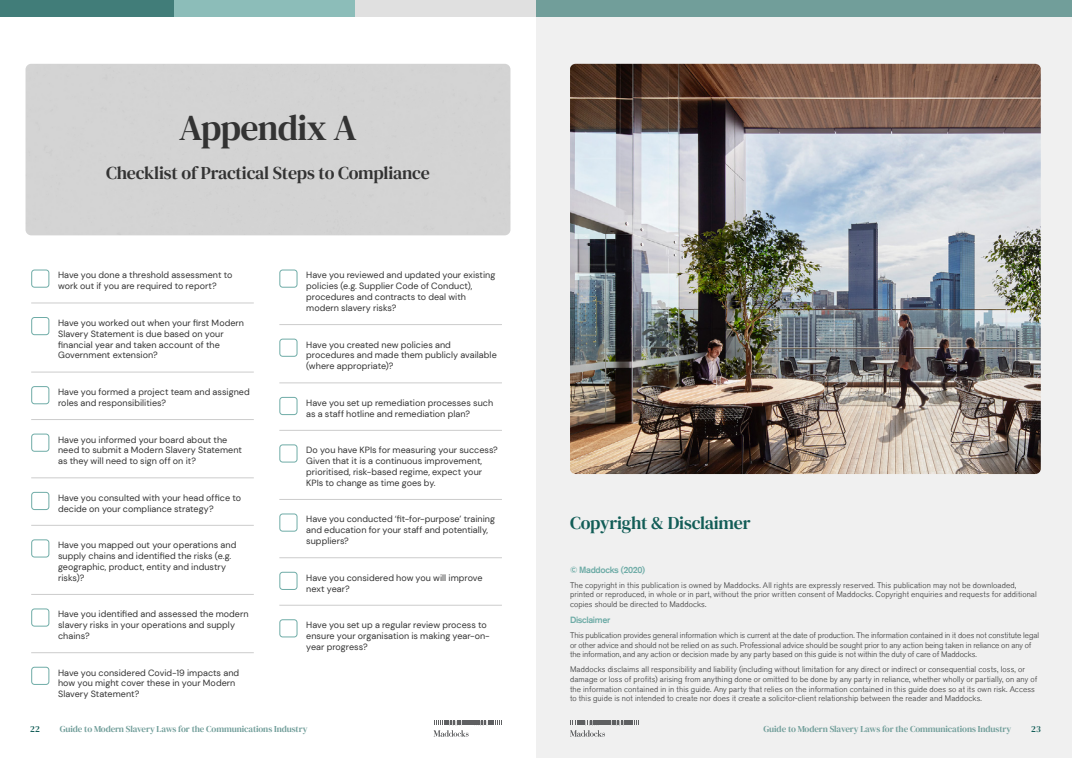
<style>
.page{position:relative;width:1072px;height:758px;background:#fff}
.page>*{position:absolute;margin:0;border:0;box-sizing:border-box;transform-origin:0 0}
.HEADING_-_CHAPTER_TE{font:36px "DM Serif Text";letter-spacing:-.02em;color:#333}
.INTRO_-_CHAPTER_-_CH{font:18px "DM Serif Text";letter-spacing:-.01em;color:#333}
.INTRO_-_CHAPTER_-_GR{font:18px "DM Serif Text";letter-spacing:-.01em;color:#125d57}
.BODY_-_CHARCOAL{font:9px/10.8px "DM Sans";letter-spacing:.005em;color:#333}
.t1{font:9px "DM Serif Text";letter-spacing:-.01em;color:#719e9a}
.HEADING_03_TEAL{font:9px "Akzidenz Grotesk BQ Medium";letter-spacing:-.04em;color:#6faca7}
.t2{font:9px "DM Serif Text";color:#125d57}
.BODY_CHARCOAL{font:8.1px/9.7px "Akzidenz Grotesk BQ Light";letter-spacing:.01em;color:#333}
</style>
<div class="page">
<div style="left:536px;top:17px;width:536px;height:741px;background:#f0f0f0"></div>
<div style="left:0;top:0;width:174px;height:17px;background:#417d79"></div>
<div style="left:536px;top:0;width:536px;height:17px;background:#719e9a"></div>
<div style="left:174px;top:0;width:181px;height:17px;background:#8cbdb9"></div>
<div style="left:355px;top:0;width:181px;height:17px;background:#e0e0e0"></div>
<svg style="left:570px;top:720px;width:69px;height:16px"></svg>
<svg style="left:433px;top:720px;width:69px;height:16px"></svg>
<img style="left:570px;top:64px;width:470px;height:410px">
<div style="left:31px;top:269px;width:18px;height:19px;border:1px solid #6faca7;border-radius:3px"></div>
<hr style="left:31px;top:303px;width:223px;height:1px;background:#ccc">
<div style="left:31px;top:317px;width:18px;height:18px;border:1px solid #6faca7;border-radius:3px"></div>
<hr style="left:31px;top:372px;width:223px;height:1px;background:#ccc">
<div style="left:31px;top:386px;width:18px;height:18px;border:1px solid #6faca7;border-radius:3px"></div>
<hr style="left:31px;top:419px;width:223px;height:1px;background:#ccc">
<div style="left:31px;top:433px;width:18px;height:19px;border:1px solid #6faca7;border-radius:3px"></div>
<hr style="left:31px;top:477px;width:223px;height:1px;background:#ccc">
<div style="left:31px;top:492px;width:18px;height:18px;border:1px solid #6faca7;border-radius:3px"></div>
<hr style="left:31px;top:525px;width:223px;height:1px;background:#ccc">
<div style="left:31px;top:539px;width:18px;height:18px;border:1px solid #6faca7;border-radius:3px"></div>
<hr style="left:31px;top:594px;width:223px;height:1px;background:#ccc">
<div style="left:31px;top:608px;width:18px;height:18px;border:1px solid #6faca7;border-radius:3px"></div>
<hr style="left:31px;top:652px;width:223px;height:1px;background:#ccc">
<div style="left:31px;top:666px;width:18px;height:19px;border:1px solid #6faca7;border-radius:3px"></div>
<div style="left:279px;top:269px;width:18px;height:19px;border:1px solid #6faca7;border-radius:3px"></div>
<hr style="left:279px;top:324px;width:223px;height:1px;background:#ccc">
<div style="left:279px;top:338px;width:18px;height:19px;border:1px solid #6faca7;border-radius:3px"></div>
<hr style="left:279px;top:382px;width:223px;height:1px;background:#ccc">
<div style="left:279px;top:397px;width:18px;height:18px;border:1px solid #6faca7;border-radius:3px"></div>
<hr style="left:279px;top:430px;width:223px;height:1px;background:#ccc">
<div style="left:279px;top:444px;width:18px;height:18px;border:1px solid #6faca7;border-radius:3px"></div>
<hr style="left:279px;top:499px;width:223px;height:1px;background:#ccc">
<div style="left:279px;top:513px;width:18px;height:18px;border:1px solid #6faca7;border-radius:3px"></div>
<hr style="left:279px;top:557px;width:223px;height:1px;background:#ccc">
<div style="left:279px;top:572px;width:18px;height:18px;border:1px solid #6faca7;border-radius:3px"></div>
<hr style="left:279px;top:605px;width:223px;height:1px;background:#ccc">
<div style="left:279px;top:619px;width:18px;height:18px;border:1px solid #6faca7;border-radius:3px"></div>
<p class="HEADING_-_CHAPTER_TE" style="left:179px;top:107px;width:179px">Appendix A</p>
<p class="INTRO_-_CHAPTER_-_CH" style="left:106px;top:163px;width:325px">Checklist of Practical Steps to Compliance</p>
<p class="BODY_-_CHARCOAL" style="left:58px;top:270px;width:176px">Have you done a threshold assessment to work out if you are required to report?</p>
<p class="BODY_-_CHARCOAL" style="left:58px;top:317px;width:187px">Have you worked out when your first Modern Slavery Statement is due based on your financial year and taken account of the Government extension?</p>
<p class="BODY_-_CHARCOAL" style="left:58px;top:386px;width:193px">Have you formed a project team and assigned roles and responsibilities?</p>
<p class="BODY_-_CHARCOAL" style="left:58px;top:434px;width:185px">Have you informed your board about the need to submit a Modern Slavery Statement as they will need to sign off on it?</p>
<p class="BODY_-_CHARCOAL" style="left:58px;top:492px;width:184px">Have you consulted with your head office to decide on your compliance strategy?</p>
<p class="BODY_-_CHARCOAL" style="left:58px;top:539px;width:180px">Have you mapped out your operations and supply chains and identified the risks (e.g. geographic, product, entity and industry risks)?</p>
<p class="BODY_-_CHARCOAL" style="left:58px;top:609px;width:192px">Have you identified and assessed the modern slavery risks in your operations and supply chains?</p>
<p class="BODY_-_CHARCOAL" style="left:58px;top:667px;width:183px">Have you considered Covid-19 impacts and how you might cover these in your Modern<br>Slavery Statement?</p>
<p class="BODY_-_CHARCOAL" style="left:306px;top:270px;width:191px">Have you reviewed and updated your existing policies (e.g. Supplier Code of Conduct), procedures and contracts to deal with modern slavery risks?</p>
<p class="BODY_-_CHARCOAL" style="left:306px;top:339px;width:192px">Have you created new policies and procedures and made them publicly available (where appropriate)?</p>
<p class="BODY_-_CHARCOAL" style="left:306px;top:397px;width:188px">Have you set up remediation processes such as a staff hotline and remediation plan?</p>
<p class="BODY_-_CHARCOAL" style="left:306px;top:445px;width:193px">Do you have KPIs for measuring your success?<br>Given that it is a continuous improvement, prioritised, risk-based regime, expect your KPIs to change as time goes by.</p>
<p class="BODY_-_CHARCOAL" style="left:306px;top:514px;width:190px">Have you conducted ‘fit-for-purpose’ training and education for your staff and potentially, suppliers?</p>
<p class="BODY_-_CHARCOAL" style="left:306px;top:572px;width:178px">Have you considered how you will improve next year?</p>
<p class="BODY_-_CHARCOAL" style="left:306px;top:619px;width:185px">Have you set up a regular review process to ensure your organisation is making year-on&shy;year progress?</p>
<p class="INTRO_-_CHAPTER_-_GR" style="left:570px;top:512px;width:182px">Copyright &amp; Disclaimer</p>
<p class="HEADING_03_TEAL" style="left:570px;top:564px;width:77px">© Maddocks (2020)</p>
<p class="BODY_CHARCOAL" style="left:570px;top:580px;width:468px">The copyright in this publication is owned by Maddocks. All rights are expressly reserved. This publication may not be downloaded, printed or reproduced, in whole or in part, without the prior written consent of Maddocks. Copyright enquiries and requests for additional copies should be directed to Maddocks.</p>
<p class="HEADING_03_TEAL" style="left:570px;top:614px;width:42px">Disclaimer</p>
<p class="BODY_CHARCOAL" style="left:570px;top:630px;width:470px">This publication provides general information which is current at the date of production. The information contained in it does not constitute legal or other advice and should not be relied on as such. Professional advice should be sought prior to any action being taken in reliance on any of the information, and any action or decision made by any party based on this guide is not within the duty of care of Maddocks.</p>
<p class="BODY_CHARCOAL" style="left:570px;top:664px;width:468px">Maddocks disclaims all responsibility and liability (including without limitation for any direct or indirect or consequential costs, loss, or damage or loss of profits) arising from anything done or omitted to be done by any party in reliance, whether wholly or partially, on any of the information contained in in this guide. Any party that relies on the information contained in this guide does so at its own risk. Access to this guide is not intended to create nor does it create a solicitor-client relationship between the reader and Maddocks.</p>
<p class="t2" style="left:30px;top:723px;width:11px">22</p>
<p class="t1" style="left:60px;top:723px;width:249px">Guide to Modern Slavery Laws for the Communications Industry</p>
<p class="t1" style="left:763px;top:723px;width:249px">Guide to Modern Slavery Laws for the Communications Industry</p>
<p class="t2" style="left:1031px;top:723px;width:11px">23</p>
</div>
